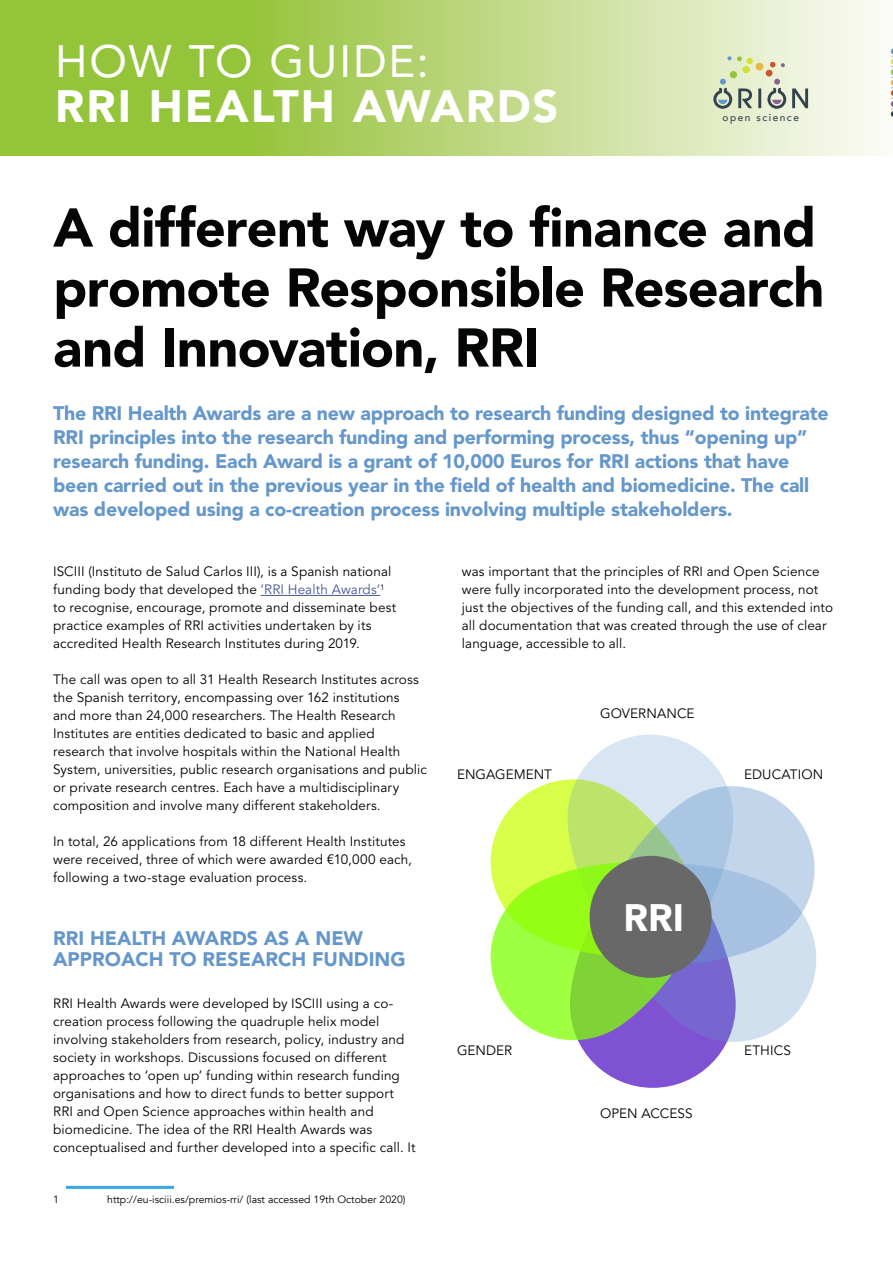
<style>
.page{position:relative;width:893px;height:1263px;background:#fff}
.page>*{position:absolute;margin:0;border:0;box-sizing:border-box;transform-origin:0 0}
.t1{font:900 54px/60px "Avenir";letter-spacing:-.015em;color:#040505}
.t2{font:900 45px "Avenir LT Std";letter-spacing:.04em;color:#fff}
.t3{font:45px "Avenir LT Std";letter-spacing:.04em;color:#fff}
.t4{font:900 37.95px "Avenir LT Std";color:#fff}
.t5{font:900 19.5px/24px "Avenir LT Std";letter-spacing:-.01em;color:#6597cb}
.t6{font:13.5px/18px "Avenir LT Std";letter-spacing:.01em;color:#000}
.t7{font:10.5px "Avenir";color:#000}
.t8{font:500 10.05px "Avenir";letter-spacing:.15em;color:#34424d}
.s1{color:#465792}
</style>
<div class="page">
<svg style="left:0;top:0;width:891px;height:156px;background:#b9d67c"></svg>
<svg style="left:792px;top:88px;width:16px;height:20px"></svg>
<svg style="left:713px;top:56px;width:73px;height:53px;background:#c9d0b3"></svg>
<svg style="left:891px;top:48px;width:2px;height:69px"></svg>
<hr style="left:261px;top:595px;width:119px;height:1px;background:#465792">
<hr style="left:66px;top:1186px;width:108px;height:3px;background:#36a7e9">
<div style="left:570px;top:863px;width:166px;height:225px;background:#7f52d3;border-radius:83px"></div>
<svg style="left:492px;top:769px;width:227px;height:78px;fill:#d8fe4a"></svg>
<svg style="left:567px;top:735px;width:166px;height:224px;background:#d1e5d2"></svg>
<svg style="left:586px;top:774px;width:226px;height:74px;background:#c7ddd1"></svg>
<svg style="left:719px;top:848px;width:98px;height:206px"></svg>
<svg style="left:490px;top:847px;width:229px;height:205px"></svg>
<div style="left:590px;top:856px;width:122px;height:122px;background:#686868;border-radius:50%"></div>
<h2 class="t3" style="left:55px;top:35px;width:375px">HOW TO GUIDE:</h2>
<h2 class="t2" style="left:55px;top:79px;width:505px">RRI HEALTH AWARDS</h2>
<p class="t8" style="left:722px;top:109px;width:78px">open science</p>
<h1 class="t1" style="left:53px;top:196px;width:773px">A different way to finance and promote Responsible Research and Innovation, RRI</h1>
<p class="t5" style="left:53px;top:401px;width:777px">The RRI Health Awards are a new approach to research funding designed to integrate RRI principles into the research funding and performing process, thus “opening up” research funding. Each Award is a grant of 10,000 Euros for RRI actions that have been carried out in the previous year in the field of health and biomedicine. The call was developed using a co-creation process involving multiple stakeholders.</p>
<p class="t6" style="left:53px;top:563px;width:345px">ISCIII (Instituto de Salud Carlos III), is a Spanish national funding body that developed the <span class="s1">‘RRI Health Awards’</span><sup>1 </sup>to recognise, encourage, promote and disseminate best practice examples of RRI activities undertaken by its accredited Health Research Institutes during 2019.</p>
<p class="t6" style="left:53px;top:671px;width:375px">The call was open to all 31 Health Research Institutes across the Spanish territory, encompassing over 162 institutions<br>and more than 24,000 researchers. The Health Research Institutes are entities dedicated to basic and applied research that involve hospitals within the National Health System, universities, public research organisations and public or private research centres. Each have a multidisciplinary composition and involve many different stakeholders.</p>
<p class="t6" style="left:53px;top:833px;width:360px">In total, 26 applications from 18 different Health Institutes were received, three of which were awarded €10,000 each, following a two-stage evaluation process.</p>
<h3 class="t5" style="left:53px;top:928px;width:354px;line-height:21px">RRI HEALTH AWARDS AS A NEW<br>APPROACH TO RESEARCH FUNDING</h3>
<p class="t6" style="left:53px;top:995px;width:364px">RRI Health Awards were developed by ISCIII using a co&shy;creation process following the quadruple helix model involving stakeholders from research, policy, industry and society in workshops. Discussions focused on different approaches to ‘open up’ funding within research funding organisations and how to direct funds to better support RRI and Open Science approaches within health and biomedicine. The idea of the RRI Health Awards was conceptualised and further developed into a specific call. It</p>
<p class="t7" style="left:53px;top:1193px;width:7px">1</p>
<p class="t7" style="left:107px;top:1193px;width:300px">http://eu-isciii.es/premios-rri/ (last accessed 19th October 2020)</p>
<p class="t6" style="left:462px;top:563px;width:373px">was important that the principles of RRI and Open Science were fully incorporated into the development process, not just the objectives of the funding call, and this extended into all documentation that was created through the use of clear language, accessible to all.</p>
<p class="t6" style="left:600px;top:705px;width:96px">GOVERNANCE</p>
<p class="t6" style="left:457px;top:765px;width:96px">ENGAGEMENT</p>
<p class="t6" style="left:744px;top:765px;width:81px">EDUCATION</p>
<h3 class="t4" style="left:623px;top:895px;width:62px">RRI</h3>
<p class="t6" style="left:457px;top:1042px;width:57px">GENDER</p>
<p class="t6" style="left:744px;top:1042px;width:48px">ETHICS</p>
<p class="t6" style="left:600px;top:1105px;width:94px">OPEN ACCESS</p>
</div>
